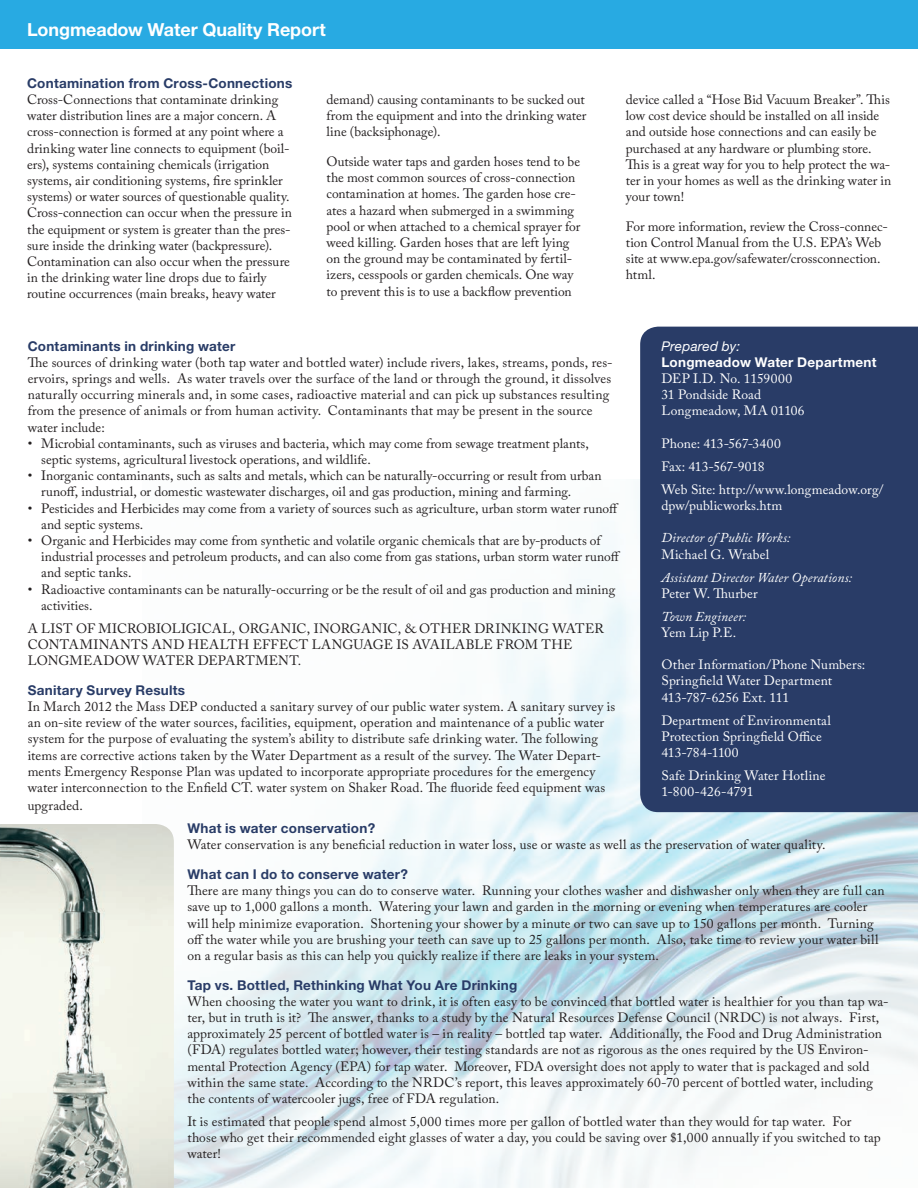
<style>
.page{position:relative;width:918px;height:1188px;background:#fff}
.page>*{position:absolute;margin:0;border:0;box-sizing:border-box;transform-origin:0 0}
.t1{font:700 18px "Helvetica Neue";letter-spacing:-.005em;color:#fff}
.t2{font:13.5px/16.2px "Adobe Caslon Pro";letter-spacing:.005em;color:#231f20}
.t3{font:13.5px/16.2px "Adobe Caslon Pro";letter-spacing:.005em;color:#fff}
.t4{font:700 13.5px "Helvetica Neue";letter-spacing:.02em;color:#293c67}
.t5{font:italic 13.5px/16.2px "Adobe Caslon Pro";letter-spacing:.01em;color:#fff}
.t6{font:700 13.5px "Helvetica Neue";letter-spacing:.02em;color:#fff}
.t7{font:italic 13.5px "Helvetica Neue";letter-spacing:.015em;color:#fff}
.s1{font-style:normal}
</style>
<div class="page">
<div style="left:0;top:0;width:918px;height:49px;background:#28aae2"></div>
<img style="left:174px;top:498px;width:744px;height:690px">
<div style="left:640px;top:327px;width:278px;height:485px;background:#293c67"></div>
<img style="left:0;top:824px;width:174px;height:364px">
<p class="t1" style="left:27px;top:19px;width:300px">Longmeadow Water Quality Report</p>
<p class="t4" style="left:27px;top:75px;width:267px">Contamination from Cross-Connections</p>
<p class="t2" style="left:27px;top:91px;width:266px">Cross-Connections that contaminate drinking water distribution lines are a major concern. A cross-connection is formed at any point where a drinking water line connects to equipment (boil&shy;ers), systems containing chemicals (irrigation systems, air conditioning systems, fire sprinkler systems) or water sources of questionable quality.<br>Cross-connection can occur when the pressure in the equipment or system is greater than the pres&shy;sure inside the drinking water (backpressure).<br>Contamination can also occur when the pressure in the drinking water line drops due to fairly routine occurrences (main breaks, heavy water</p>
<p class="t2" style="left:327px;top:91px;width:261px;text-align:justify">demand) causing contaminants to be sucked out from the equipment and into the drinking water line (backsiphonage).</p>
<p class="t2" style="left:327px;top:153px;width:255px">Outside water taps and garden hoses tend to be the most common sources of cross-connection contamination at homes. The garden hose cre&shy;ates a hazard when submerged in a swimming pool or when attached to a chemical sprayer for weed killing. Garden hoses that are left lying on the ground may be contaminated by fertil&shy;izers, cesspools or garden chemicals. One way to prevent this is to use a backflow prevention</p>
<p class="t2" style="left:626px;top:91px;width:267px">device called a “Hose Bid Vacuum Breaker”. This low cost device should be installed on all inside and outside hose connections and can easily be purchased at any hardware or plumbing store.<br>This is a great way for you to help protect the wa&shy;ter in your homes as well as the drinking water in your town!</p>
<p class="t2" style="left:626px;top:218px;width:263px">For more information, review the Cross-connec&shy;tion Control Manual from the U.S. EPA’s Web site at www.epa.gov/safewater/crossconnection. html.</p>
<p class="t4" style="left:28px;top:337px;width:209px">Contaminants in drinking water</p>
<p class="t2" style="left:28px;top:354px;width:586px">The sources of drinking water (both tap water and bottled water) include rivers, lakes, streams, ponds, res&shy;ervoirs, springs and wells. As water travels over the surface of the land or through the ground, it dissolves naturally occurring minerals and, in some cases, radioactive material and can pick up substances resulting from the presence of animals or from human activity. Contaminants that may be present in the source water include:</p>
<p class="t2" style="left:41px;top:435px;width:549px;text-indent:-14px">• Microbial contaminants, such as viruses and bacteria, which may come from sewage treatment plants, septic systems, agricultural livestock operations, and wildlife.</p>
<p class="t2" style="left:41px;top:467px;width:562px;text-indent:-14px">• Inorganic contaminants, such as salts and metals, which can be naturally-occurring or result from urban runoff, industrial, or domestic wastewater discharges, oil and gas production, mining and farming.</p>
<p class="t2" style="left:41px;top:500px;width:579px;text-indent:-14px">• Pesticides and Herbicides may come from a variety of sources such as agriculture, urban storm water runoff and septic systems.</p>
<p class="t2" style="left:41px;top:532px;width:581px;text-indent:-14px">• Organic and Herbicides may come from synthetic and volatile organic chemicals that are by-products of industrial processes and petroleum products, and can also come from gas stations, urban storm water runoff and septic tanks.</p>
<p class="t2" style="left:41px;top:581px;width:576px;text-indent:-14px">• Radioactive contaminants can be naturally-occurring or be the result of oil and gas production and mining activities.</p>
<p class="t2" style="left:28px;top:620px;width:578px">A LIST OF MICROBIOLIGICAL, ORGANIC, INORGANIC, &amp; OTHER DRINKING WATER<br>CONTAMINANTS AND HEALTH EFFECT LANGUAGE IS AVAILABLE FROM THE<br>LONGMEADOW WATER DEPARTMENT.</p>
<p class="t4" style="left:28px;top:682px;width:159px">Sanitary Survey Results</p>
<p class="t2" style="left:28px;top:698px;width:589px">In March 2012 the Mass DEP conducted a sanitary survey of our public water system. A sanitary survey is an on-site review of the water sources, facilities, equipment, operation and maintenance of a public water system for the purpose of evaluating the system’s ability to distribute safe drinking water. The following items are corrective actions taken by the Water Department as a result of the survey. The Water Depart&shy;ments Emergency Response Plan was updated to incorporate appropriate procedures for the emergency water interconnection to the Enfield CT. water system on Shaker Road. The fluoride feed equipment was</p>
<p class="t2" style="left:28px;top:797px;width:57px">upgraded.</p>
<p class="t4" style="left:187px;top:820px;width:189px">What is water conservation?</p>
<p class="t2" style="left:187px;top:836px;width:640px">Water conservation is any beneficial reduction in water loss, use or waste as well as the preservation of water quality.</p>
<p class="t4" style="left:187px;top:866px;width:222px">What can I do to conserve water?</p>
<p class="t2" style="left:187px;top:882px;width:699px">There are many things you can do to conserve water. Running your clothes washer and dishwasher only when they are full can save up to 1,000 gallons a month. Watering your lawn and garden in the morning or evening when temperatures are cooler will help minimize evaporation. Shortening your shower by a minute or two can save up to 150 gallons per month. Turning off the water while you are brushing your teeth can save up to 25 gallons per month. Also, take time to review your water bill on a regular basis as this can help you quickly realize if there are leaks in your system.</p>
<p class="t4" style="left:187px;top:976px;width:332px">Tap vs. Bottled, Rethinking What You Are Drinking</p>
<p class="t2" style="left:187px;top:993px;width:703px">When choosing the water you want to drink, it is often easy to be convinced that bottled water is healthier for you than tap wa&shy;ter, but in truth is it? The answer, thanks to a study by the Natural Resources Defense Council (NRDC) is not always. First, approximately 25 percent of bottled water is – in reality – bottled tap water. Additionally, the Food and Drug Administration (FDA) regulates bottled water; however, their testing standards are not as rigorous as the ones required by the US Environ&shy;mental Protection Agency (EPA) for tap water. Moreover, FDA oversight does not apply to water that is packaged and sold within the same state. According to the NRDC’s report, this leaves approximately 60-70 percent of bottled water, including the contents of watercooler jugs, free of FDA regulation.</p>
<p class="t2" style="left:187px;top:1113px;width:695px">It is estimated that people spend almost 5,000 times more per gallon of bottled water than they would for tap water. For those who get their recommended eight glasses of water a day, you could be saving over $1,000 annually if you switched to tap water!</p>
<p class="t7" style="left:661px;top:338px;width:80px">Prepared by:</p>
<p class="t6" style="left:661px;top:354px;width:217px">Longmeadow Water Department</p>
<p class="t3" style="left:661px;top:370px;width:132px">DEP I.D. No. 1159000</p>
<p class="t3" style="left:661px;top:387px;width:101px">31 Pondside Road</p>
<p class="t3" style="left:661px;top:403px;width:145px">Longmeadow, MA 01106</p>
<p class="t3" style="left:661px;top:435px;width:121px">Phone: 413-567-3400</p>
<p class="t3" style="left:661px;top:458px;width:105px">Fax: 413-567-9018</p>
<p class="t3" style="left:661px;top:481px;width:224px">Web Site: http://www.longmeadow.org/ dpw/publicworks.htm</p>
<p class="t5" style="left:661px;top:530px;width:131px">Director of Public Works:<br><span class="s1">Michael G. Wrabel</span></p>
<p class="t5" style="left:661px;top:569px;width:192px">Assistant Director Water Operations:<br><span class="s1">Peter W. Thurber</span></p>
<p class="t5" style="left:661px;top:608px;width:86px">Town Engineer:<br><span class="s1">Yem Lip P.E.</span></p>
<p class="t3" style="left:661px;top:657px;width:205px">Other Information/Phone Numbers:</p>
<p class="t3" style="left:661px;top:673px;width:172px">Springfield Water Department<br>413-787-6256 Ext. 111</p>
<p class="t3" style="left:661px;top:712px;width:171px">Department of Environmental<br>Protection Springfield Office<br>413-784-1100</p>
<p class="t3" style="left:661px;top:767px;width:166px">Safe Drinking Water Hotline<br>1-800-426-4791</p>
</div>
